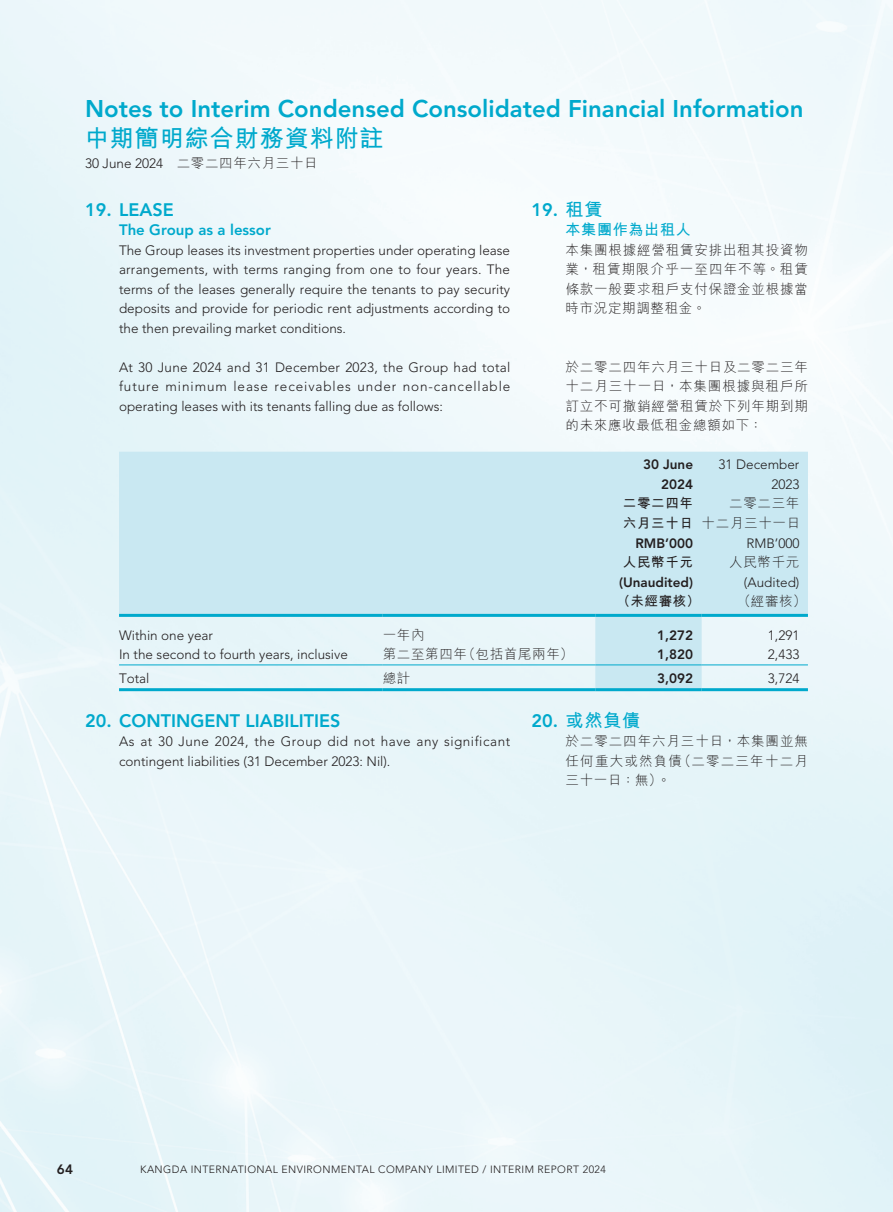
<style>
.page{position:relative;width:893px;height:1212px;background:#fff}
.page>*{position:absolute;margin:0;border:0;box-sizing:border-box;transform-origin:0 0}
.t1{font:800 24px "Avenir LT Std";color:#00a9cc}
.t2{font:700 24px "M Hei HK";letter-spacing:.04em;color:#00a9cc}
._01_H1{font:800 18px "Avenir LT Std";color:#00a9cc}
._01_H1-2{font:700 18px "M Hei HK";color:#00a9cc}
._02_H2{font:800 15px "Avenir LT Std";color:#00a9cc}
._02_H2-2{font:700 15px "M Hei HK";letter-spacing:.05em;color:#00a9cc}
._00_txt{font:300 13.5px/19.5px "Avenir LT Std";color:#231f20;text-align:justify}
._00_txt-2{font:300 13.5px/19.5px "M Hei HK";letter-spacing:.06em;color:#231f20;text-align:justify}
._50_Table_txt{font:300 13.5px "Avenir LT Std";color:#231f20}
._00_txt-3{font:300 13.5px/19.5px "Avenir LT Std";letter-spacing:.04em;color:#231f20}
._50_Table_txt-2{font:800 13.5px "Avenir LT Std";color:#231f20}
._50_Table_txt-3{font:300 13.5px "M Hei HK";letter-spacing:.05em;color:#231f20}
._50_Table_txt-4{font:700 13.5px "M Hei HK";letter-spacing:.05em;color:#231f20}
.t3{font:300 10.5px "Avenir LT Std";letter-spacing:.04em;color:#231f20}
.s1{font-family:"M Hei HK"}
.s2{font-family:"M Hei HK";font-weight:700}
.s3{font-family:"Avenir LT Std";font-weight:800}
</style>
<div class="page">
<svg style="left:119px;top:452px;width:689px;height:236px;background:#d0ebf3"></svg>
<hr style="left:119px;top:614px;width:264px;height:3px;background:#00a9cc">
<hr style="left:383px;top:614px;width:212px;height:3px;background:#00a9cc">
<hr style="left:595px;top:614px;width:107px;height:3px;background:#00a9cc">
<hr style="left:702px;top:614px;width:106px;height:3px;background:#00a9cc">
<hr style="left:119px;top:664px;width:264px;height:1px;background:#00a9cc">
<hr style="left:383px;top:664px;width:212px;height:1px;background:#00a9cc">
<hr style="left:595px;top:664px;width:107px;height:1px;background:#00a9cc">
<hr style="left:702px;top:664px;width:106px;height:1px;background:#00a9cc">
<hr style="left:119px;top:688px;width:264px;height:3px;background:#00a9cc">
<hr style="left:383px;top:688px;width:212px;height:3px;background:#00a9cc">
<hr style="left:595px;top:688px;width:107px;height:3px;background:#00a9cc">
<hr style="left:702px;top:688px;width:106px;height:3px;background:#00a9cc">
<h1 class="t1" style="left:85px;top:94px;width:720px">Notes to Interim Condensed Consolidated Financial Information</h1>
<h1 class="t2" style="left:85px;top:120px;width:300px">中期簡明綜合財務資料附註</h1>
<p class="_00_txt" style="left:85px;top:154px;width:234px">30 June 2024 <span class="s1">二零二四年六月三十日</span></p>
<p class="_01_H1" style="left:85px;top:199px;width:90px">19. LEASE</p>
<p class="_02_H2" style="left:119px;top:221px;width:153px">The Group as a lessor</p>
<p class="_00_txt" style="left:119px;top:241px;width:393px">The Group leases its investment properties under operating lease arrangements, with terms ranging from one to four years. The terms of the leases generally require the tenants to pay security deposits and provide for periodic rent adjustments according to the then prevailing market conditions.</p>
<p class="_00_txt" style="left:119px;top:358px;width:393px">At 30 June 2024 and 31 December 2023, the Group had total future minimum lease receivables under non-cancellable operating leases with its tenants falling due as follows:</p>
<p class="_01_H1" style="left:531px;top:199px;width:72px">19. <span class="s2">租賃</span></p>
<p class="_02_H2-2" style="left:565px;top:219px;width:127px">本集團作為出租人</p>
<p class="_00_txt-2" style="left:565px;top:240px;width:244px">本集團根據經營租賃安排出租其投資物業，租賃期限介乎一至四年不等。租賃條款一般要求租戶支付保證金並根據當時市況定期調整租金。</p>
<p class="_00_txt-2" style="left:565px;top:357px;width:244px">於二零二四年六月三十日及二零二三年十二月三十一日，本集團根據與租戶所訂立不可撤銷經營租賃於下列年期到期的未來應收最低租金總額如下：</p>
<p class="_50_Table_txt-2" style="left:643px;top:457px;width:51px">30 June</p>
<p class="_50_Table_txt-2" style="left:661px;top:476px;width:33px">2024</p>
<p class="_50_Table_txt-4" style="left:623px;top:494px;width:72px">二零二四年</p>
<p class="_50_Table_txt-4" style="left:623px;top:513px;width:72px">六月三十日</p>
<p class="_50_Table_txt" style="left:719px;top:457px;width:82px">31 December</p>
<p class="_50_Table_txt" style="left:771px;top:476px;width:30px">2023</p>
<p class="_50_Table_txt-3" style="left:729px;top:497px;width:72px">二零二三年</p>
<p class="_50_Table_txt-3" style="left:702px;top:516px;width:100px">十二月三十一日</p>
<p class="_50_Table_txt-2" style="left:635px;top:535px;width:59px">RMB’000</p>
<p class="_50_Table_txt" style="left:746px;top:535px;width:55px">RMB’000</p>
<p class="_50_Table_txt-4" style="left:623px;top:552px;width:72px">人民幣千元</p>
<p class="_50_Table_txt-3" style="left:729px;top:555px;width:72px">人民幣千元</p>
<p class="_50_Table_txt-2" style="left:619px;top:574px;width:76px">(Unaudited)</p>
<p class="_50_Table_txt" style="left:744px;top:574px;width:57px">(Audited)</p>
<p class="_50_Table_txt-4" style="left:617px;top:591px;width:85px">（未經審核）</p>
<p class="_50_Table_txt-3" style="left:737px;top:594px;width:70px">（經審核）</p>
<p class="_50_Table_txt" style="left:119px;top:627px;width:96px">Within one year</p>
<p class="_50_Table_txt-3" style="left:383px;top:628px;width:43px">一年內</p>
<p class="_50_Table_txt-2" style="left:657px;top:627px;width:37px">1,272</p>
<p class="_50_Table_txt" style="left:768px;top:627px;width:33px">1,291</p>
<p class="_50_Table_txt" style="left:119px;top:646px;width:230px">In the second to fourth years, inclusive</p>
<p class="_50_Table_txt-3" style="left:383px;top:647px;width:192px">第二至第四年（包括首尾兩年）</p>
<p class="_50_Table_txt-2" style="left:657px;top:646px;width:37px">1,820</p>
<p class="_50_Table_txt" style="left:768px;top:646px;width:33px">2,433</p>
<p class="_50_Table_txt" style="left:119px;top:670px;width:32px">Total</p>
<p class="_50_Table_txt-3" style="left:383px;top:671px;width:29px">總計</p>
<p class="_50_Table_txt-2" style="left:657px;top:670px;width:37px">3,092</p>
<p class="_50_Table_txt" style="left:768px;top:670px;width:33px">3,724</p>
<p class="_01_H1" style="left:85px;top:710px;width:257px">20. CONTINGENT LIABILITIES</p>
<p class="_00_txt-3" style="left:119px;top:732px;width:393px">As at 30 June 2024, the Group did not have any significant contingent liabilities (31 December 2023: Nil).</p>
<p class="_01_H1-2" style="left:531px;top:707px;width:110px"><span class="s3">20.</span> 或然負債</p>
<p class="_00_txt-2" style="left:565px;top:731px;width:244px">於二零二四年六月三十日，本集團並無任何重大或然負債（二零二三年十二月三十一日：無）。</p>
<p class="_50_Table_txt-2" style="left:57px;top:1161px;width:18px">64</p>
<p class="t3" style="left:140px;top:1163px;width:467px">KANGDA INTERNATIONAL ENVIRONMENTAL COMPANY LIMITED / INTERIM REPORT 2024</p>
</div>
